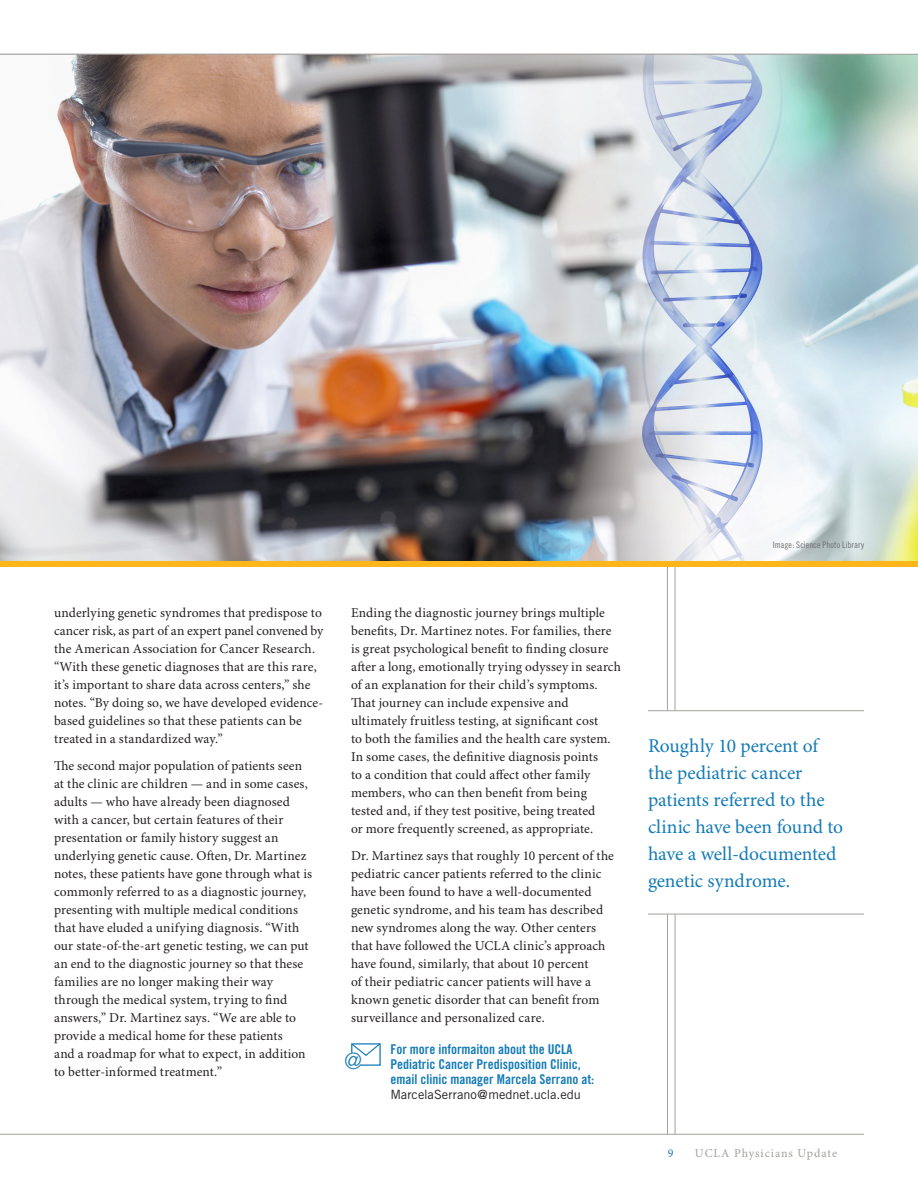
<style>
.page{position:relative;width:918px;height:1188px;background:#fff}
.page>*{position:absolute;margin:0;border:0;box-sizing:border-box;transform-origin:0 0}
.t1{font:300 22.65px "Trade Gothic";color:#157bb7}
.t2{font:19.5px/27px "Minion Pro";letter-spacing:-.015em;color:#157bb7}
.Blue_CTA{font:13.5px/18px "Minion Pro";letter-spacing:.01em;color:#231f20}
.CS_Mouse_Note{font:13.5px/15px "Trade Gothic Bold Cond Twenty";color:#157bb7}
.CS_Mouse_Note-2{font:12.75px "Trade Gothic";color:#231f20}
.t3{font:12px "Minion Pro";letter-spacing:.08em;color:#a2a19e}
.t4{font:12px "Minion Pro";color:#157bb7}
.t5{font:9px "Trade Gothic Cond Eighteen";letter-spacing:.005em;color:#6c6d70}
</style>
<div class="page">
<hr style="left:675px;top:520px;width:1px;height:190px;background:#a2a19e">
<hr style="left:667px;top:520px;width:1px;height:190px;background:#a2a19e">
<hr style="left:0;top:1134px;width:864px;height:1px;background:#a2a19e">
<img style="left:0;top:55px;width:918px;height:507px">
<hr style="left:675px;top:914px;width:1px;height:220px;background:#a2a19e">
<hr style="left:667px;top:914px;width:1px;height:220px;background:#a2a19e">
<hr style="left:648px;top:710px;width:216px;height:1px;background:#a2a19e">
<hr style="left:648px;top:914px;width:216px;height:1px;background:#a2a19e">
<div style="left:0;top:562px;width:918px;height:5px;background:#fcb61c"></div>
<hr style="left:0;top:54px;width:918px;height:1px;background:#a2a19e">
<svg style="left:351px;top:1043px;width:30px;height:23px"></svg>
<p class="Blue_CTA" style="left:54px;top:605px;width:271px">underlying genetic syndromes that predispose to cancer risk, as part of an expert panel convened by the American Association for Cancer Research. “With these genetic diagnoses that are this rare, it’s important to share data across centers,” she notes. “By doing so, we have developed evidence&shy;based guidelines so that these patients can be treated in a standardized way.”</p>
<p class="Blue_CTA" style="left:54px;top:758px;width:260px">The second major population of patients seen at the clinic are children — and in some cases, adults — who have already been diagnosed with a cancer, but certain features of their presentation or family history suggest an underlying genetic cause. Often, Dr. Martinez notes, these patients have gone through what is commonly referred to as a diagnostic journey, presenting with multiple medical conditions that have eluded a unifying diagnosis. “With our state-of-the-art genetic testing, we can put an end to the diagnostic journey so that these families are no longer making their way through the medical system, trying to find answers,” Dr. Martinez says. “We are able to provide a medical home for these patients<br>and a roadmap for what to expect, in addition to better-informed treatment.”</p>
<p class="Blue_CTA" style="left:351px;top:605px;width:272px">Ending the diagnostic journey brings multiple benefits, Dr. Martinez notes. For families, there is great psychological benefit to finding closure after a long, emotionally trying odyssey in search of an explanation for their child’s symptoms.<br>That journey can include expensive and ultimately fruitless testing, at significant cost<br>to both the families and the health care system.<br>In some cases, the definitive diagnosis points<br>to a condition that could affect other family members, who can then benefit from being tested and, if they test positive, being treated<br>or more frequently screened, as appropriate.</p>
<p class="Blue_CTA" style="left:351px;top:848px;width:264px">Dr. Martinez says that roughly 10 percent of the pediatric cancer patients referred to the clinic have been found to have a well-documented genetic syndrome, and his team has described new syndromes along the way. Other centers that have followed the UCLA clinic’s approach have found, similarly, that about 10 percent<br>of their pediatric cancer patients will have a known genetic disorder that can benefit from surveillance and personalized care.</p>
<p class="t1" style="left:344px;top:1047px;width:20px">@</p>
<p class="CS_Mouse_Note" style="left:390px;top:1041px;width:205px">For more informaiton about the UCLA<br>Pediatric Cancer Predisposition Clinic, email clinic manager Marcela Serrano at:</p>
<p class="CS_Mouse_Note-2" style="left:390px;top:1086px;width:192px">MarcelaSerrano@mednet.ucla.edu</p>
<p class="t5" style="left:773px;top:540px;width:93px">Image: Science Photo Library</p>
<p class="t2" style="left:648px;top:733px;width:197px">Roughly 10 percent of the pediatric cancer patients referred to the clinic have been found to have a well-documented genetic syndrome.</p>
<p class="t4" style="left:668px;top:1146px;width:7px">9</p>
<p class="t3" style="left:695px;top:1146px;width:144px">UCLA Physicians Update</p>
</div>
